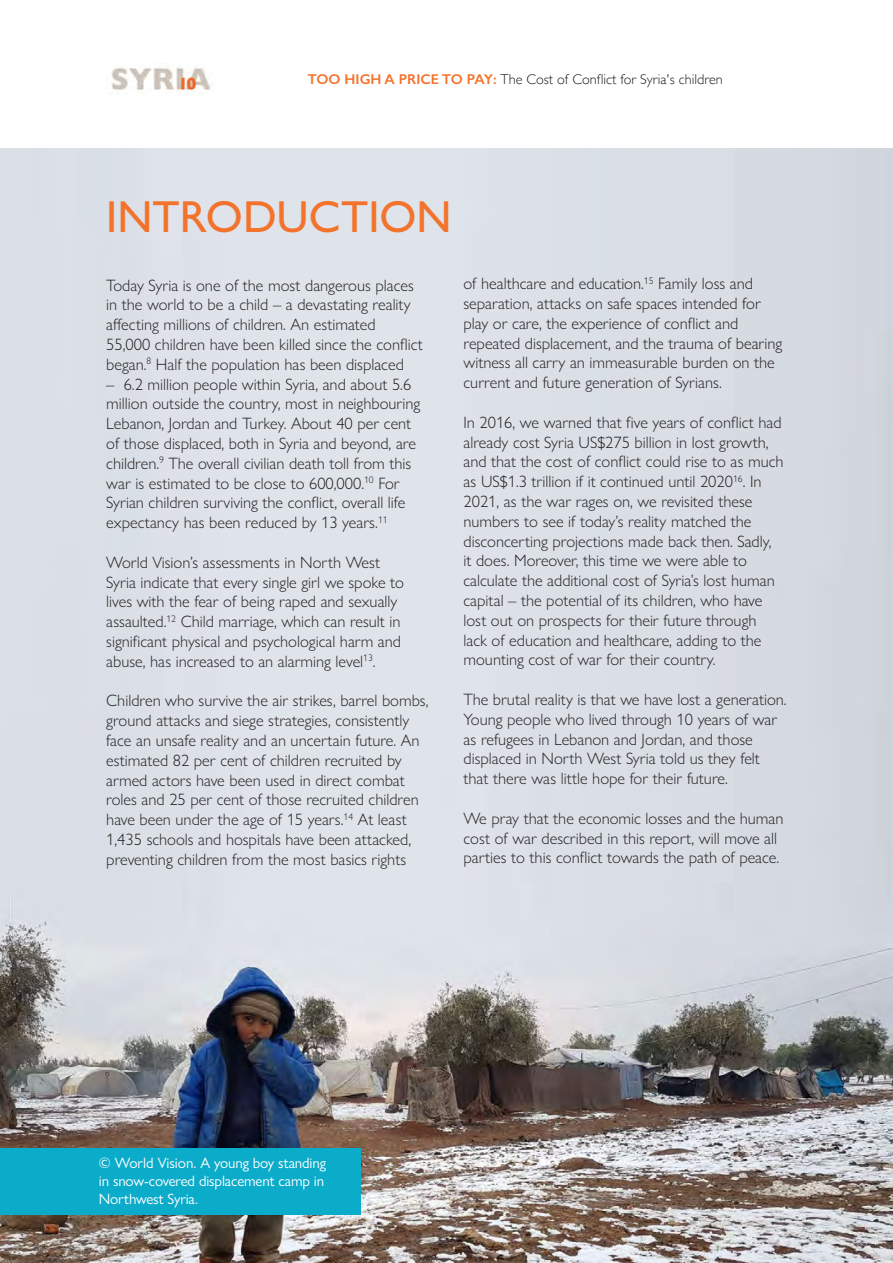
<style>
.page{position:relative;width:893px;height:1263px;background:#fff}
.page>*{position:absolute;margin:0;border:0;box-sizing:border-box;transform-origin:0 0}
.t1{font:500 45px "Gill Sans Nova";color:#f3732c}
.t2{font:300 16.5px/19.8px "Gill Sans Nova";color:#231f20}
.t3{font:15px/18px "Gill Sans Nova";letter-spacing:-.01em;color:#fff}
.t4{font:300 14.25px "Gill Sans";color:#231f20}
.s1{font-weight:600;color:#f3732c}
</style>
<div class="page">
<img style="left:111px;top:66px;width:100px;height:29px">
<img style="left:0;top:149px;width:893px;height:1114px">
<div style="left:0;top:1148px;width:360px;height:67px;background:#0babca"></div>
<p class="t4" style="left:308px;top:68px;width:417px"><span class="s1">TOO HIGH A PRICE TO PAY:</span> The Cost of Conflict for Syria's children</p>
<p class="t1" style="left:106px;top:189px;width:347px">INTRODUCTION</p>
<p class="t2" style="left:106px;top:275px;width:318px">Today Syria is one of the most dangerous places in the world to be a child – a devastating reality affecting millions of children. An estimated 55,000 children have been killed since the conflict began.<sup>8</sup> Half the population has been displaced</p>
<p class="t2" style="left:106px;top:374px;width:315px">– 6.2 million people within Syria, and about 5.6 million outside the country, most in neighbouring Lebanon, Jordan and Turkey. About 40 per cent of those displaced, both in Syria and beyond, are children.<sup>9</sup> The overall civilian death toll from this war is estimated to be close to 600,000.<sup>10</sup> For Syrian children surviving the conflict, overall life expectancy has been reduced by 13 years.<sup>11</sup></p>
<p class="t2" style="left:106px;top:552px;width:299px">World Vision’s assessments in North West Syria indicate that every single girl we spoke to lives with the fear of being raped and sexually assaulted.<sup>12</sup> Child marriage, which can result in significant physical and psychological harm and abuse, has increased to an alarming level<sup>13</sup>.</p>
<p class="t2" style="left:106px;top:691px;width:324px">Children who survive the air strikes, barrel bombs, ground attacks and siege strategies, consistently face an unsafe reality and an uncertain future. An estimated 82 per cent of children recruited by armed actors have been used in direct combat roles and 25 per cent of those recruited children have been under the age of 15 years.<sup>14</sup> At least 1,435 schools and hospitals have been attacked, preventing children from the most basics rights</p>
<p class="t2" style="left:463px;top:273px;width:320px">of healthcare and education.<sup>15</sup> Family loss and separation, attacks on safe spaces intended for play or care, the experience of conflict and repeated displacement, and the trauma of bearing witness all carry an immeasurable burden on the current and future generation of Syrians.</p>
<p class="t2" style="left:463px;top:412px;width:322px">In 2016, we warned that five years of conflict had already cost Syria US$275 billion in lost growth, and that the cost of conflict could rise to as much as US$1.3 trillion if it continued until 2020<sup>16</sup>. In 2021, as the war rages on, we revisited these numbers to see if today’s reality matched the disconcerting projections made back then. Sadly, it does. Moreover, this time we were able to calculate the additional cost of Syria’s lost human capital – the potential of its children, who have lost out on prospects for their future through lack of education and healthcare, adding to the mounting cost of war for their country.</p>
<p class="t2" style="left:463px;top:689px;width:325px">The brutal reality is that we have lost a generation.<br>Young people who lived through 10 years of war as refugees in Lebanon and Jordan, and those displaced in North West Syria told us they felt that there was little hope for their future.</p>
<p class="t2" style="left:463px;top:808px;width:322px">We pray that the economic losses and the human cost of war described in this report, will move all parties to this conflict towards the path of peace.</p>
<p class="t3" style="left:99px;top:1154px;width:229px">© World Vision. A young boy standing in snow-covered displacement camp in<br>Northwest Syria.</p>
</div>
